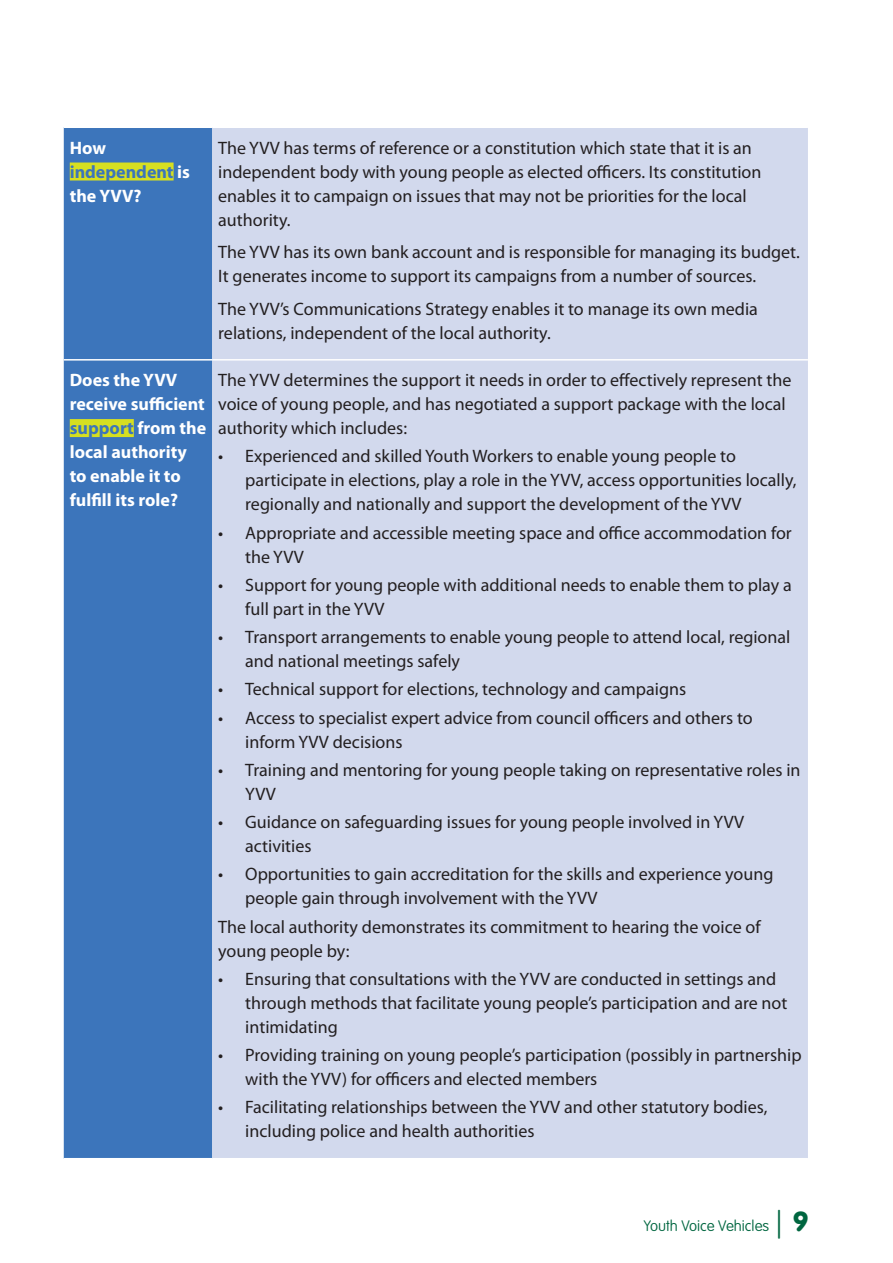
<style>
.page{position:relative;width:893px;height:1263px;background:#fff}
.page>*{position:absolute;margin:0;border:0;box-sizing:border-box;transform-origin:0 0}
.Body_Text{font:18px/24px "Myriad Pro";color:#231f20}
.Body_Text-2{font:700 18px/24px "Myriad Pro";color:#fff}
.t1{font:100 15px "VAG Rounded";color:#006640}
.s1{color:#3c75bb}
.s2{font-size:27px}
.s3{font-weight:900;font-size:27px}
</style>
<div class="page">
<div style="left:64px;top:128px;width:148px;height:1030px;background:#3c75bb"></div>
<div style="left:212px;top:128px;width:596px;height:1030px;background:#d2d9ed"></div>
<hr style="left:64px;top:359px;width:148px;height:2px;background:#fff">
<hr style="left:212px;top:359px;width:596px;height:2px;background:#fff">
<div style="left:70px;top:163px;width:104px;height:18px;background:#d6df21"></div>
<div style="left:70px;top:419px;width:64px;height:18px;background:#d6df21"></div>
<p class="Body_Text-2" style="left:70px;top:136px;width:122px">How <span class="s1">independent</span> is the YVV?</p>
<p class="Body_Text" style="left:218px;top:136px;width:545px">The YVV has terms of reference or a constitution which state that it is an independent body with young people as elected officers. Its constitution enables it to campaign on issues that may not be priorities for the local authority.</p>
<p class="Body_Text" style="left:218px;top:240px;width:583px">The YVV has its own bank account and is responsible for managing its budget.<br>It generates income to support its campaigns from a number of sources.</p>
<p class="Body_Text" style="left:218px;top:297px;width:541px">The YVV’s Communications Strategy enables it to manage its own media relations, independent of the local authority.</p>
<p class="Body_Text-2" style="left:70px;top:368px;width:138px">Does the YVV receive sufficient <span class="s1">support</span> from the local authority to enable it to fulfill its role?</p>
<p class="Body_Text" style="left:218px;top:368px;width:575px">The YVV determines the support it needs in order to effectively represent the voice of young people, and has negotiated a support package with the local authority which includes:</p>
<p class="Body_Text" style="left:245px;top:445px;width:553px;text-indent:-27px">• Experienced and skilled Youth Workers to enable young people to participate in elections, play a role in the YVV, access opportunities locally, regionally and nationally and support the development of the YVV</p>
<p class="Body_Text" style="left:245px;top:521px;width:548px;text-indent:-27px">• Appropriate and accessible meeting space and office accommodation for the YVV</p>
<p class="Body_Text" style="left:245px;top:573px;width:548px;text-indent:-27px">• Support for young people with additional needs to enable them to play a full part in the YVV</p>
<p class="Body_Text" style="left:245px;top:625px;width:547px;text-indent:-27px">• Transport arrangements to enable young people to attend local, regional and national meetings safely</p>
<p class="Body_Text" style="left:218px;top:678px;width:469px">• Technical support for elections, technology and campaigns</p>
<p class="Body_Text" style="left:245px;top:706px;width:509px;text-indent:-27px">• Access to specialist expert advice from council officers and others to inform YVV decisions</p>
<p class="Body_Text" style="left:245px;top:758px;width:557px;text-indent:-27px">• Training and mentoring for young people taking on representative roles in<br>YVV</p>
<p class="Body_Text" style="left:245px;top:810px;width:500px;text-indent:-27px">• Guidance on safeguarding issues for young people involved in YVV activities</p>
<p class="Body_Text" style="left:245px;top:863px;width:530px;text-indent:-27px">• Opportunities to gain accreditation for the skills and experience young people gain through involvement with the YVV</p>
<p class="Body_Text" style="left:218px;top:915px;width:544px">The local authority demonstrates its commitment to hearing the voice of young people by:</p>
<p class="Body_Text" style="left:245px;top:967px;width:544px;text-indent:-27px">• Ensuring that consultations with the YVV are conducted in settings and through methods that facilitate young people’s participation and are not intimidating</p>
<p class="Body_Text" style="left:245px;top:1043px;width:558px;text-indent:-27px">• Providing training on young people’s participation (possibly in partnership with the YVV) for officers and elected members</p>
<p class="Body_Text" style="left:245px;top:1096px;width:524px;text-indent:-27px">• Facilitating relationships between the YVV and other statutory bodies, including police and health authorities</p>
<p class="t1" style="left:644px;top:1217px;width:166px">Youth Voice Vehicles <span class="s2">|</span> <span class="s3">9</span></p>
</div>
